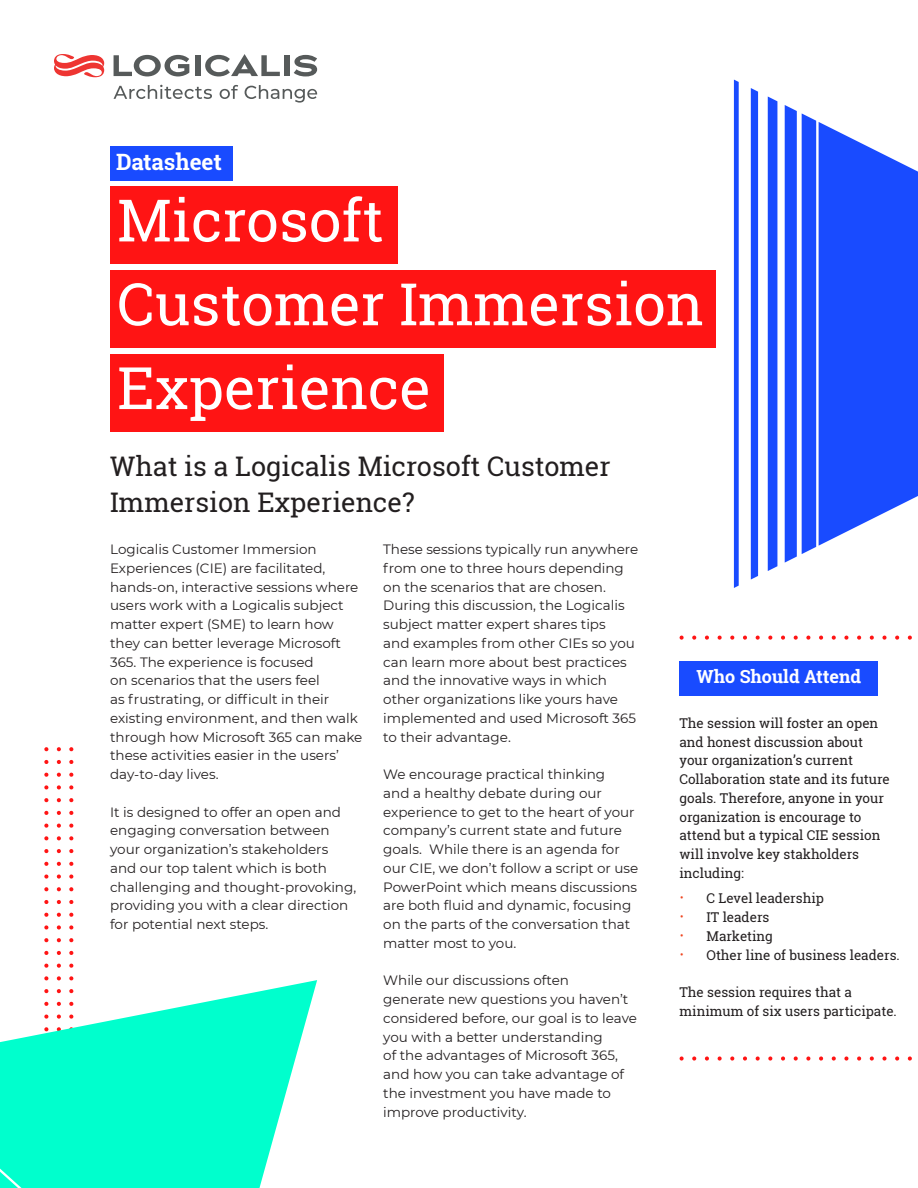
<style>
.page{position:relative;width:918px;height:1188px;background:#fff}
.page>*{position:absolute;margin:0;border:0;box-sizing:border-box;transform-origin:0 0}
.t1{font:58.5px "Roboto Slab";color:#fff}
.Heading_1{font:27px/36px "Roboto Slab";color:#231f20}
.t2{font:700 22.5px "Roboto Slab";color:#fff}
.t3{font:700 18px "Roboto Slab";color:#fff}
.t4{font:13.5px/18.8px "Montserrat";color:#231f20}
.Heading_1-2{font:13.5px/18.8px "Roboto Slab";color:#231f20}
</style>
<div class="page">
<svg style="left:57px;top:760px;width:4px;height:220px"></svg>
<svg style="left:44px;top:759px;width:4px;height:221px"></svg>
<svg style="left:69px;top:759px;width:4px;height:221px"></svg>
<div style="left:110px;top:146px;width:122px;height:34px;background:#194bff"></div>
<div style="left:195px;top:55px;width:5px;height:21px;background:#565a5a"></div>
<div style="left:284px;top:55px;width:5px;height:21px;background:#565a5a"></div>
<svg style="left:114px;top:55px;width:75px;height:21px"></svg>
<svg style="left:205px;top:54px;width:75px;height:22px"></svg>
<svg style="left:294px;top:55px;width:23px;height:21px"></svg>
<svg style="left:54px;top:54px;width:50px;height:23px"></svg>
<svg style="left:114px;top:85px;width:98px;height:14px"></svg>
<svg style="left:220px;top:85px;width:18px;height:14px"></svg>
<svg style="left:245px;top:85px;width:72px;height:18px"></svg>
<svg style="left:734px;top:80px;width:184px;height:508px;fill:#194bff"></svg>
<div style="left:110px;top:187px;width:287px;height:77px;background:#ff1414"></div>
<div style="left:110px;top:270px;width:606px;height:78px;background:#ff1414"></div>
<svg style="left:682px;top:636px;width:230px;height:4px"></svg>
<svg style="left:682px;top:1056px;width:230px;height:5px"></svg>
<div style="left:680px;top:661px;width:198px;height:34px;background:#194bff"></div>
<svg style="left:0;top:980px;width:317px;height:208px;fill:#00ffcd"></svg>
<div style="left:110px;top:354px;width:334px;height:78px;background:#ff1414"></div>
<p class="t2" style="left:116px;top:146px;width:107px">Datasheet</p>
<p class="t1" style="left:117px;top:180px;width:268px">Microsoft</p>
<p class="t1" style="left:117px;top:264px;width:588px">Customer Immersion</p>
<p class="t1" style="left:117px;top:348px;width:315px">Experience</p>
<p class="Heading_1" style="left:110px;top:448px;width:502px">What is a Logicalis Microsoft Customer<br>Immersion Experience?</p>
<p class="t4" style="left:110px;top:539px;width:254px">Logicalis Customer Immersion Experiences (CIE) are facilitated, hands-on, interactive sessions where users work with a Logicalis subject matter expert (SME) to learn how they can better leverage Microsoft 365. The experience is focused<br>on scenarios that the users feel<br>as frustrating, or difficult in their existing environment, and then walk through how Microsoft 365 can make these activities easier in the users’ day-to-day lives.</p>
<p class="t4" style="left:110px;top:802px;width:248px">It is designed to offer an open and engaging conversation between your organization’s stakeholders and our top talent which is both challenging and thought-provoking, providing you with a clear direction for potential next steps.</p>
<p class="t4" style="left:383px;top:539px;width:257px">These sessions typically run anywhere from one to three hours depending on the scenarios that are chosen.<br>During this discussion, the Logicalis subject matter expert shares tips<br>and examples from other CIEs so you can learn more about best practices and the innovative ways in which other organizations like yours have implemented and used Microsoft 365 to their advantage.</p>
<p class="t4" style="left:383px;top:764px;width:257px">We encourage practical thinking<br>and a healthy debate during our experience to get to the heart of your company’s current state and future goals. While there is an agenda for our CIE, we don’t follow a script or use PowerPoint which means discussions are both fluid and dynamic, focusing on the parts of the conversation that matter most to you.</p>
<p class="t4" style="left:383px;top:971px;width:255px">While our discussions often<br>generate new questions you haven’t considered before, our goal is to leave you with a better understanding<br>of the advantages of Microsoft 365, and how you can take advantage of the investment you have made to improve productivity.</p>
<p class="t3" style="left:697px;top:664px;width:166px">Who Should Attend</p>
<p class="Heading_1-2" style="left:680px;top:713px;width:212px">The session will foster an open and honest discussion about your organization’s current<br>Collaboration state and its future goals. Therefore, anyone in your organization is encourage to attend but a typical CIE session will involve key stakholders including:</p>
<p class="Heading_1-2" style="left:706px;top:889px;width:119px">C Level leadership</p>
<p class="Heading_1-2" style="left:706px;top:908px;width:64px">IT leaders</p>
<p class="Heading_1-2" style="left:706px;top:926px;width:68px">Marketing</p>
<p class="Heading_1-2" style="left:706px;top:945px;width:195px">Other line of business leaders.</p>
<p class="Heading_1-2" style="left:680px;top:983px;width:219px">The session requires that a minimum of six users participate.</p>
</div>
